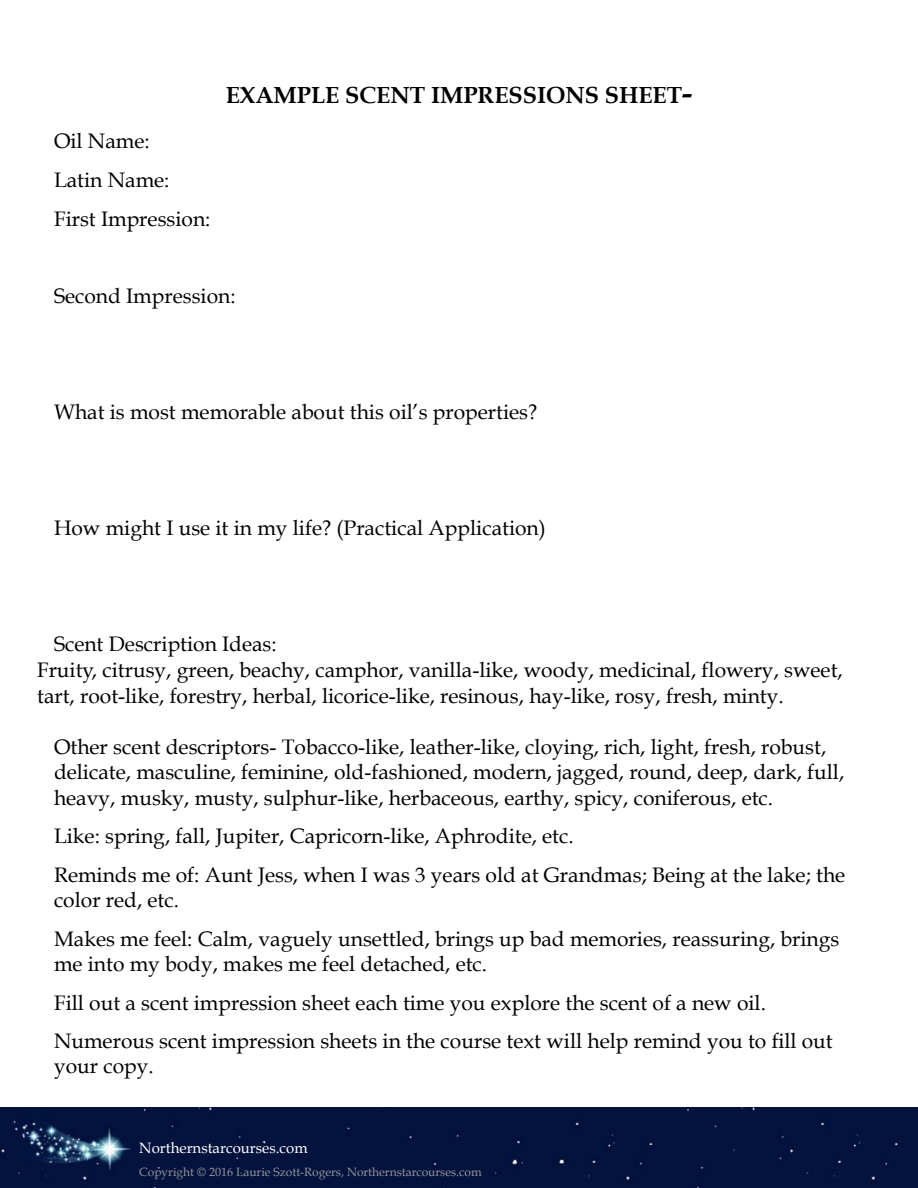
<style>
.page{position:relative;width:918px;height:1188px;background:#fff}
.page>*{position:absolute;margin:0;border:0;box-sizing:border-box;transform-origin:0 0}
.Heading_1{font:700 23.25px "Book Antiqua";color:#000}
.Body_left_aligned{font:21px/25.2px "Book Antiqua";color:#000}
.Body{font:21px "Book Antiqua";color:#000}
.t1{font:15px "Book Antiqua";color:#fff}
.t2{font:12px "Book Antiqua";color:#939598}
.s1{font-size:30px}
</style>
<div class="page">
<div style="left:0;top:1107px;width:918px;height:81px;background:#04133e"></div>
<p class="Body" style="left:54px;top:126px;width:97px">Oil Name:</p>
<p class="Body" style="left:54px;top:165px;width:117px">Latin Name:</p>
<p class="Body" style="left:54px;top:204px;width:158px">First Impression:</p>
<p class="Heading_1" style="left:226px;top:79px;width:468px">EXAMPLE SCENT IMPRESSIONS SHEET<span class="s1">-</span></p>
<p class="Body" style="left:54px;top:281px;width:183px">Second Impression:</p>
<p class="Body" style="left:54px;top:397px;width:485px">What is most memorable about this oil’s properties?</p>
<p class="Body" style="left:54px;top:513px;width:493px">How might I use it in my life? (Practical Application)</p>
<p class="Body" style="left:54px;top:630px;width:224px">Scent Description Ideas:</p>
<p class="Body_left_aligned" style="left:37px;top:658px;width:807px">Fruity, citrusy, green, beachy, camphor, vanilla-like, woody, medicinal, flowery, sweet, tart, root-like, forestry, herbal, licorice-like, resinous, hay-like, rosy, fresh, minty.</p>
<p class="Body_left_aligned" style="left:54px;top:735px;width:792px">Other scent descriptors- Tobacco-like, leather-like, cloying, rich, light, fresh, robust, delicate, masculine, feminine, old-fashioned, modern, jagged, round, deep, dark, full, heavy, musky, musty, sulphur-like, herbaceous, earthy, spicy, coniferous, etc.</p>
<p class="Body_left_aligned" style="left:54px;top:823px;width:521px">Like: spring, fall, Jupiter, Capricorn-like, Aphrodite, etc.</p>
<p class="Body_left_aligned" style="left:54px;top:862px;width:793px">Reminds me of: Aunt Jess, when I was 3 years old at Grandmas; Being at the lake; the color red, etc.</p>
<p class="Body_left_aligned" style="left:54px;top:925px;width:787px">Makes me feel: Calm, vaguely unsettled, brings up bad memories, reassuring, brings me into my body, makes me feel detached, etc.</p>
<p class="Body_left_aligned" style="left:54px;top:989px;width:714px">Fill out a scent impression sheet each time you explore the scent of a new oil.</p>
<p class="Body_left_aligned" style="left:54px;top:1028px;width:780px">Numerous scent impression sheets in the course text will help remind you to fill out your copy.</p>
<p class="t1" style="left:139px;top:1137px;width:170px">Northernstarcourses.com</p>
<p class="t2" style="left:139px;top:1163px;width:344px">Copyright © 2016 Laurie Szott-Rogers, Northernstarcourses.com</p>
</div>
